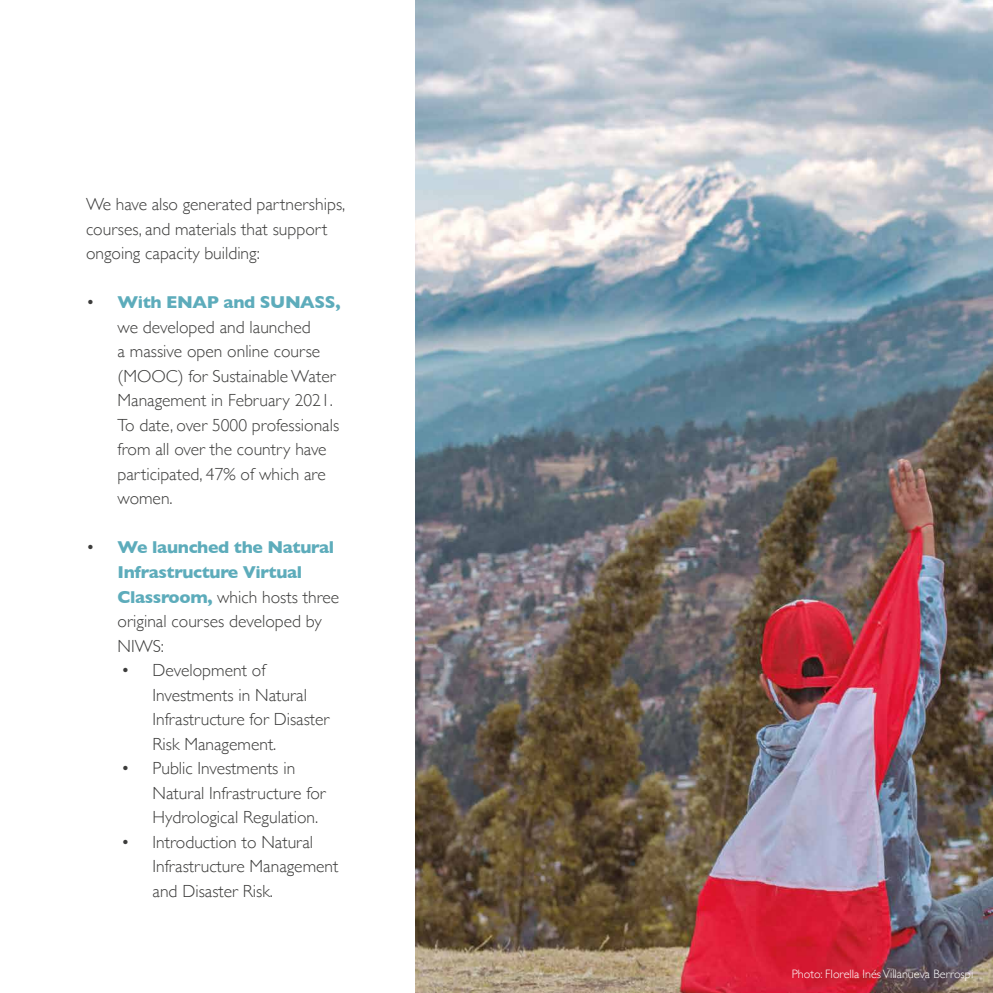
<style>
.page{position:relative;width:993px;height:993px;background:#fff}
.page>*{position:absolute;margin:0;border:0;box-sizing:border-box;transform-origin:0 0}
.t1{font:300 17.5px/24.5px "Gill Sans";color:#3c3c3b}
.t2{font:700 17.5px/24.5px "Gill Sans";letter-spacing:-.02em;color:#5dacbb}
.t3{font:300 12.08px "Gill Sans";color:#fff}
.s1{font-weight:700;color:#5dacbb}
.s2{font-weight:300;color:#3c3c3b}
</style>
<div class="page">
<img style="left:415px;top:0;width:577px;height:992px">
<p class="t1" style="left:86px;top:191px;width:261px">We have also generated partnerships, courses, and materials that support ongoing capacity building:</p>
<p class="t1" style="left:117px;top:289px;width:225px;text-indent:-32px">• <span class="s1">With ENAP and SUNASS, </span>we developed and launched<br>a massive open online course (MOOC) for Sustainable Water<br>Management in February 2021.<br>To date, over 5000 professionals from all over the country have participated, 47% of which are women.</p>
<p class="t2" style="left:117px;top:534px;width:223px;text-indent:-32px"><span class="s2">•</span> We launched the Natural<br>Infrastructure Virtual<br>Classroom, <span class="s2">which hosts three original courses developed by<br>NIWS:</span></p>
<p class="t1" style="left:152px;top:657px;width:178px;text-indent:-32px">• Development of<br>Investments in Natural<br>Infrastructure for Disaster<br>Risk Management.</p>
<p class="t1" style="left:152px;top:755px;width:175px;text-indent:-32px">• Public Investments in<br>Natural Infrastructure for<br>Hydrological Regulation.</p>
<p class="t1" style="left:152px;top:828px;width:187px;text-indent:-32px">• Introduction to Natural<br>Infrastructure Management and Disaster Risk.</p>
<p class="t3" style="left:791px;top:964px;width:183px">Photo: FIorella Inés Villanueva Berrospi</p>
</div>
